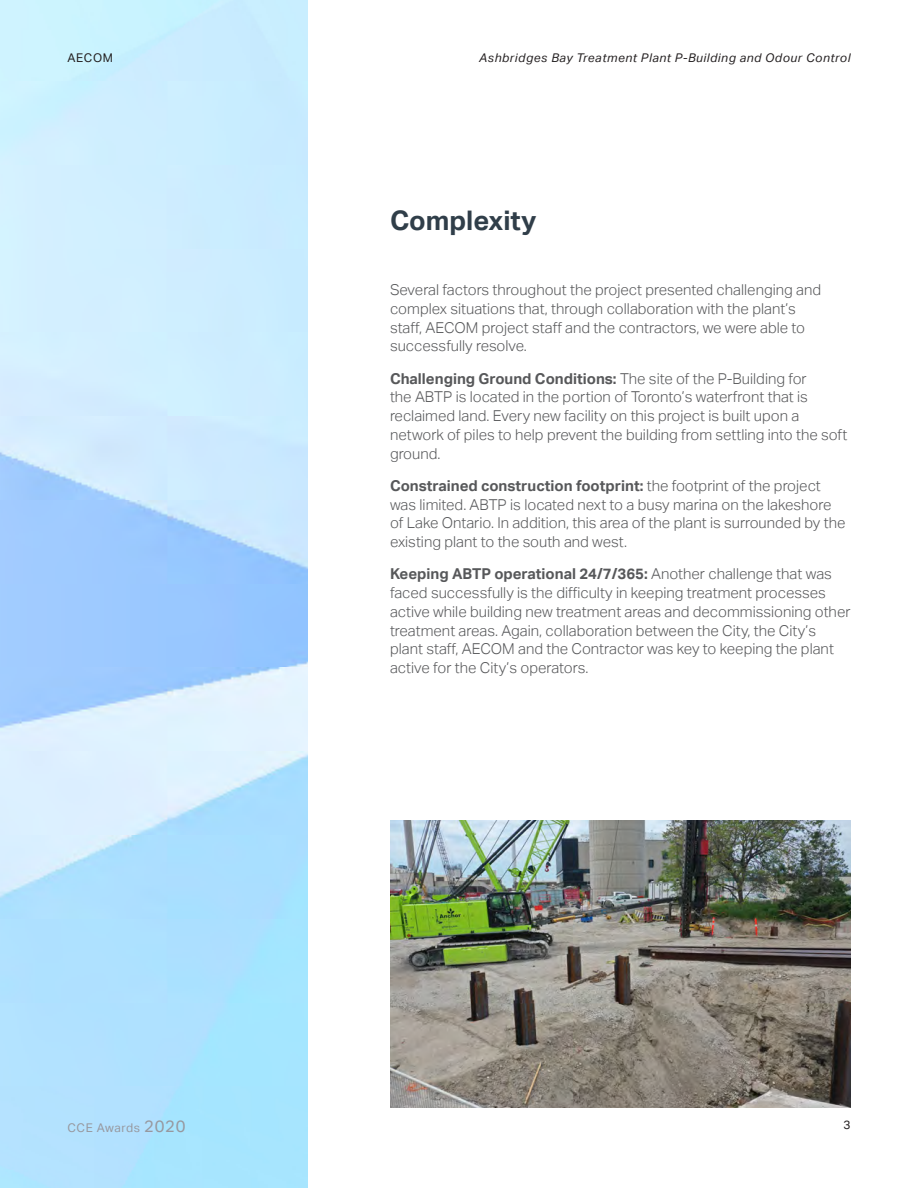
<style>
.page{position:relative;width:918px;height:1188px;background:#fff}
.page>*{position:absolute;margin:0;border:0;box-sizing:border-box;transform-origin:0 0}
.Heading1{font:700 27px "AECOM Sans";color:#303e49}
.body_text{font:300 15px/18.8px "AECOM Sans";color:#57585a}
.t1{font:italic 12px "AECOM Sans";letter-spacing:.05em;color:#231f20}
.t2{font:12px "AECOM Sans";letter-spacing:.05em;color:#97989f}
.t3{font:12px "AECOM Sans";letter-spacing:.05em;color:#231f20}
.s1{font-size:16.5px}
.s2{font-weight:700}
</style>
<div class="page">
<img style="left:390px;top:821px;width:460px;height:287px">
<p class="t3" style="left:68px;top:51px;width:47px">AECOM</p>
<p class="t2" style="left:68px;top:1121px;width:120px">CCE Awards <span class="s1">2020</span></p>
<p class="t1" style="left:479px;top:51px;width:373px">Ashbridges Bay Treatment Plant P-Building and Odour Control</p>
<p class="Heading1" style="left:390px;top:205px;width:148px">Complexity</p>
<p class="body_text" style="left:390px;top:281px;width:433px">Several factors throughout the project presented challenging and complex situations that, through collaboration with the plant’s staff, AECOM project staff and the contractors, we were able to successfully resolve.</p>
<p class="body_text" style="left:390px;top:369px;width:459px"><span class="s2">Challenging Ground Conditions:</span> The site of the P-Building for<br>the ABTP is located in the portion of Toronto’s waterfront that is reclaimed land. Every new facility on this project is built upon a network of piles to help prevent the building from settling into the soft ground.</p>
<p class="body_text" style="left:390px;top:476px;width:457px"><span class="s2">Constrained construction footprint:</span> the footprint of the project was limited. ABTP is located next to a busy marina on the lakeshore of Lake Ontario. In addition, this area of the plant is surrounded by the existing plant to the south and west.</p>
<p class="body_text" style="left:390px;top:565px;width:462px"><span class="s2">Keeping ABTP operational 24/7/365:</span> Another challenge that was faced successfully is the difficulty in keeping treatment processes active while building new treatment areas and decommissioning other treatment areas. Again, collaboration between the City, the City’s plant staff, AECOM and the Contractor was key to keeping the plant active for the City’s operators.</p>
<p class="t3" style="left:843px;top:1118px;width:9px">3</p>
</div>
